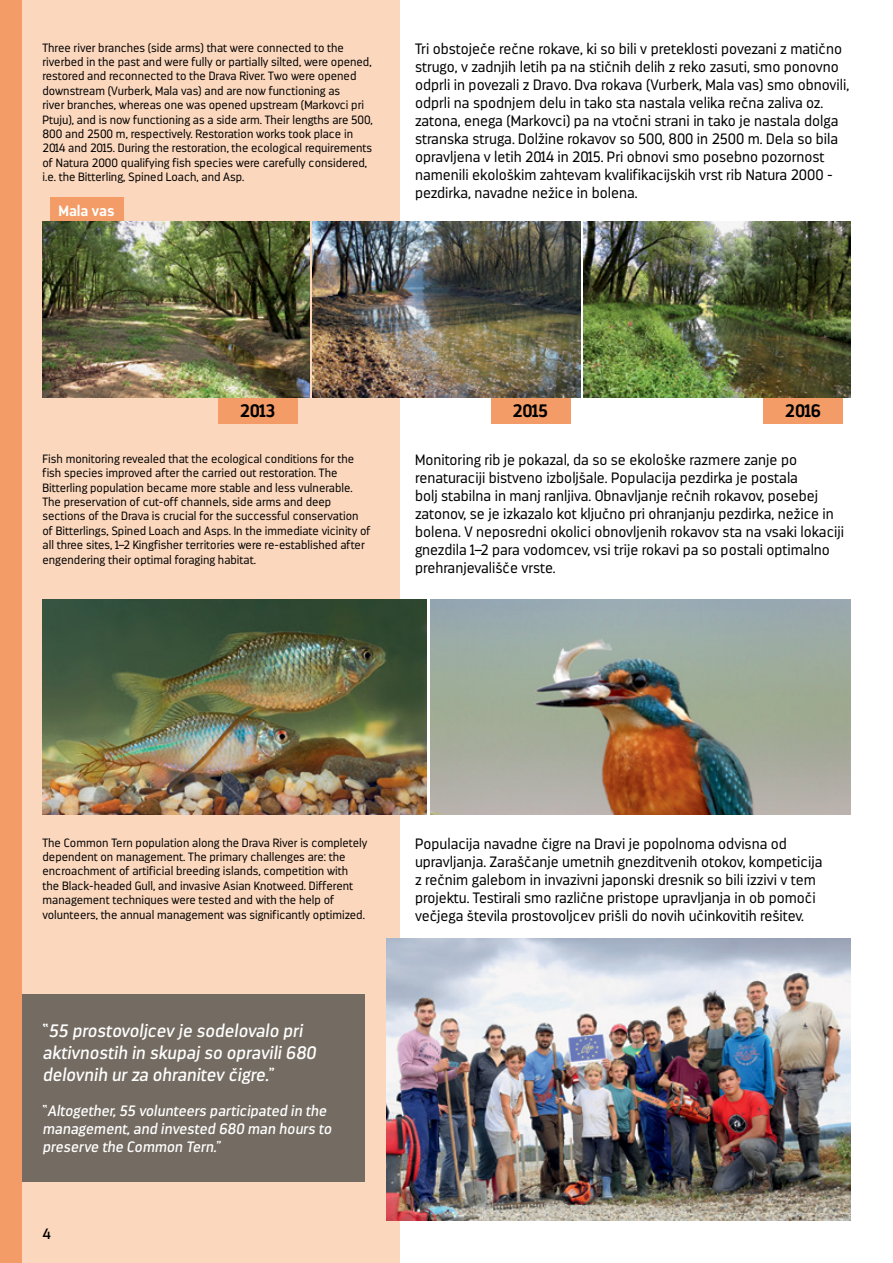
<style>
.page{position:relative;width:893px;height:1263px;background:#fff}
.page>*{position:absolute;margin:0;border:0;box-sizing:border-box;transform-origin:0 0}
.t1{font:italic 18px/21.6px "Darwin";color:#fff}
.t2{font:700 18px "Darwin";color:#000}
.t3{font:300 15px/18px "Darwin";color:#000}
.t4{font:italic 15px/18px "Darwin";color:#fff}
.t5{font:700 15px "Darwin";color:#fff}
.t6{font:15px "Darwin";color:#000}
.t7{font:300 12px/14.4px "Darwin";color:#000}
.s1{font-weight:300;font-style:normal}
</style>
<div class="page">
<div style="left:0;top:0;width:399px;height:1263px;background:#fbd7bd"></div>
<div style="left:218px;top:380px;width:80px;height:43px;background:#f39c67"></div>
<div style="left:0;top:994px;width:364px;height:188px;background:#746c62"></div>
<div style="left:491px;top:380px;width:80px;height:43px;background:#f39c67"></div>
<div style="left:763px;top:380px;width:80px;height:43px;background:#f39c67"></div>
<div style="left:0;top:0;width:21px;height:1263px;background:#f39c67"></div>
<div style="left:50px;top:197px;width:73px;height:43px;background:#f39c67"></div>
<img style="left:43px;top:599px;width:384px;height:216px">
<img style="left:386px;top:939px;width:464px;height:281px">
<img style="left:43px;top:221px;width:267px;height:176px">
<img style="left:313px;top:221px;width:267px;height:176px">
<img style="left:583px;top:221px;width:267px;height:176px">
<img style="left:431px;top:599px;width:419px;height:216px">
<p class="t7" style="left:43px;top:40px;width:332px">Three river branches (side arms) that were connected to the riverbed in the past and were fully or partially silted, were opened, restored and reconnected to the Drava River. Two were opened downstream (Vurberk, Mala vas) and are now functioning as<br>river branches, whereas one was opened upstream (Markovci pri Ptuju), and is now functioning as a side arm. Their lengths are 500, 800 and 2500 m, respectively. Restoration works took place in 2014 and 2015. During the restoration, the ecological requirements of Natura 2000 qualifying fish species were carefully considered, i.e. the Bitterling, Spined Loach, and Asp.</p>
<p class="t5" style="left:58px;top:201px;width:57px">Mala vas</p>
<p class="t3" style="left:415px;top:40px;width:436px">Tri obstoječe rečne rokave, ki so bili v preteklosti povezani z matično strugo, v zadnjih letih pa na stičnih delih z reko zasuti, smo ponovno odprli in povezali z Dravo. Dva rokava (Vurberk, Mala vas) smo obnovili, odprli na spodnjem delu in tako sta nastala velika rečna zaliva oz. zatona, enega (Markovci) pa na vtočni strani in tako je nastala dolga stranska struga. Dolžine rokavov so 500, 800 in 2500 m. Dela so bila opravljena v letih 2014 in 2015. Pri obnovi smo posebno pozornost namenili ekološkim zahtevam kvalifikacijskih vrst rib Natura 2000 - pezdirka, navadne nežice in bolena.</p>
<h1 class="t2" style="left:240px;top:400px;width:37px">2013</h1>
<h1 class="t2" style="left:512px;top:400px;width:37px">2015</h1>
<h1 class="t2" style="left:785px;top:400px;width:38px">2016</h1>
<p class="t7" style="left:43px;top:451px;width:330px">Fish monitoring revealed that the ecological conditions for the fish species improved after the carried out restoration. The Bitterling population became more stable and less vulnerable.<br>The preservation of cut-off channels, side arms and deep sections of the Drava is crucial for the successful conservation of Bitterlings, Spined Loach and Asps. In the immediate vicinity of all three sites, 1–2 Kingfisher territories were re-established after engendering their optimal foraging habitat.</p>
<p class="t3" style="left:415px;top:451px;width:431px">Monitoring rib je pokazal, da so se ekološke razmere zanje po renaturaciji bistveno izboljšale. Populacija pezdirka je postala<br>bolj stabilna in manj ranljiva. Obnavljanje rečnih rokavov, posebej zatonov, se je izkazalo kot ključno pri ohranjanju pezdirka, nežice in bolena. V neposredni okolici obnovljenih rokavov sta na vsaki lokaciji gnezdila 1–2 para vodomcev, vsi trije rokavi pa so postali optimalno prehranjevališče vrste.</p>
<p class="t7" style="left:43px;top:835px;width:326px">The Common Tern population along the Drava River is completely dependent on management. The primary challenges are: the encroachment of artificial breeding islands, competition with the Black-headed Gull, and invasive Asian Knotweed. Different management techniques were tested and with the help of volunteers, the annual management was significantly optimized.</p>
<h1 class="t1" style="left:43px;top:1020px;width:275px"><span class="s1">“</span>55 prostovoljcev je sodelovalo pri aktivnostih in skupaj so opravili 680 delovnih ur za ohranitev čigre.<span class="s1">”</span></h1>
<p class="t4" style="left:43px;top:1101px;width:290px"><span class="s1">“</span>Altogether, 55 volunteers participated in the management, and invested 680 man hours to preserve the Common Tern.<span class="s1">”</span></p>
<p class="t6" style="left:43px;top:1225px;width:10px">4</p>
<p class="t3" style="left:415px;top:835px;width:409px">Populacija navadne čigre na Dravi je popolnoma odvisna od upravljanja. Zaraščanje umetnih gnezditvenih otokov, kompeticija z rečnim galebom in invazivni japonski dresnik so bili izzivi v tem projektu. Testirali smo različne pristope upravljanja in ob pomoči večjega števila prostovoljcev prišli do novih učinkovitih rešitev.</p>
</div>
